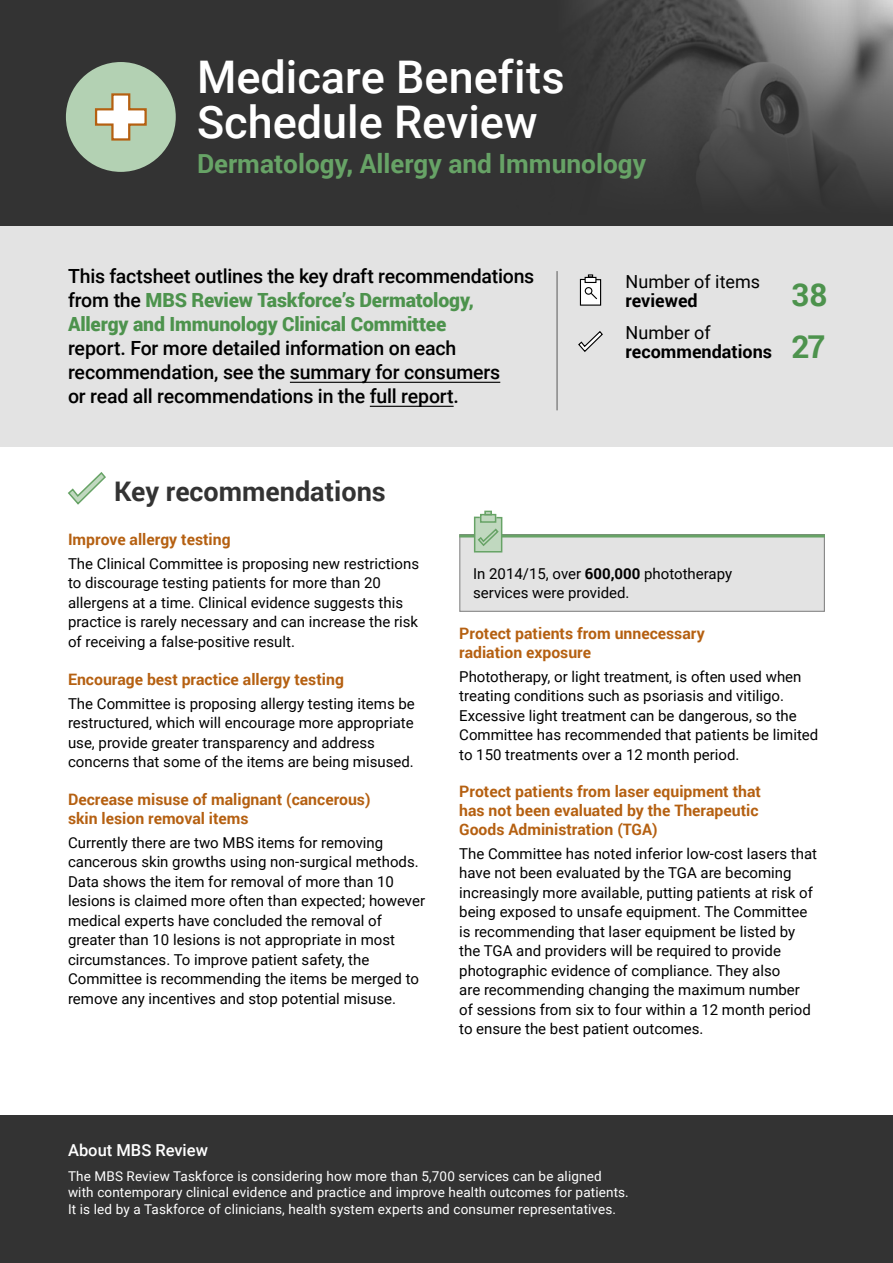
<style>
.page{position:relative;width:893px;height:1263px;background:#fff}
.page>*{position:absolute;margin:0;border:0;box-sizing:border-box;transform-origin:0 0}
.t1{font:500 45px/45px "Roboto";color:#fff}
.t2{font:700 31.5px "Roboto";color:#4d934d}
.t3{font:700 27px "Roboto";color:#333}
.t4{font:700 26.25px "Roboto";color:#67a366}
.t5{font:900 19.5px/24px "Roboto";letter-spacing:-.01em;color:#4d934d}
.t6{font:500 19.5px/24px "Roboto";letter-spacing:-.01em;color:#000}
.t7{font:700 18px/19.5px "Roboto";color:#000}
.t8{font:18px "Roboto";color:#000}
.t9{font:500 16.5px "Roboto";color:#fff}
.t10{font:700 15.75px/18.8px "Roboto";color:#b56011}
.t11{font:15px/19.5px "Roboto";color:#000}
.t12{font:13.5px/16.5px "Roboto";letter-spacing:.01em;color:#fff}
.s1{font-weight:500;color:#000}
.s2{font-weight:400}
.s3{font-size:31.5px;color:#4d934d}
.s4{font-weight:700}
</style>
<div class="page">
<div style="left:0;top:225px;width:893px;height:221px;background:#e3e3e3"></div>
<div style="left:0;top:1115px;width:893px;height:148px;background:#333"></div>
<svg style="left:0;top:0;width:893px;height:225px;fill:#333"></svg>
<svg style="left:68px;top:472px;width:38px;height:33px"></svg>
<div style="left:580px;top:279px;width:21px;height:26px;background:#fff"></div>
<div style="left:580px;top:279px;width:21px;height:27px;border:1px solid #000"></div>
<div style="left:585px;top:277px;width:11px;height:5px;background:#fff"></div>
<div style="left:585px;top:277px;width:11px;height:6px;border:1px solid #000"></div>
<svg style="left:588px;top:274px;width:5px;height:3px"></svg>
<div style="left:585px;top:287px;width:7px;height:8px;border:1px solid #000;border-radius:50%"></div>
<svg style="left:590px;top:292px;width:7px;height:8px"></svg>
<svg style="left:578px;top:331px;width:25px;height:21px"></svg>
<hr style="left:556px;top:271px;width:2px;height:139px;background:#878787">
<hr style="left:290px;top:382px;width:210px;height:1px;background:#000">
<hr style="left:370px;top:406px;width:84px;height:1px;background:#000">
<div style="left:460px;top:535px;width:364px;height:76px;background:#e3e3e3"></div>
<div style="left:459px;top:534px;width:366px;height:78px;border:1px solid #878787"></div>
<hr style="left:459px;top:534px;width:366px;height:3px;background:#67a366">
<svg style="left:473px;top:511px;width:30px;height:42px"></svg>
<div style="left:66px;top:62px;width:110px;height:110px;background:#b3d1b3;border-radius:50%"></div>
<svg style="left:95px;top:93px;width:52px;height:48px"></svg>
<h1 class="t1" style="left:197px;top:53px;width:369px">Medicare Benefits<br>Schedule Review</h1>
<h3 class="t4" style="left:197px;top:145px;width:451px">Dermatology, Allergy and Immunology</h3>
<h3 class="t5" style="left:68px;top:263px;width:468px"><span class="s1">This factsheet outlines the key draft recommendations from the</span> MBS Review Taskforce’s Dermatology,<br>Allergy and Immunology Clinical Committee</h3>
<h3 class="t6" style="left:68px;top:335px;width:434px">report. For more detailed information on each recommendation, see the summary for consumers or read all recommendations in the full report.</h3>
<p class="t8" style="left:626px;top:269px;width:136px">Number of items</p>
<p class="t7" style="left:626px;top:290px;width:74px">reviewed</p>
<h2 class="t2" style="left:791px;top:272px;width:38px">38</h2>
<p class="t7" style="left:626px;top:322px;width:201px"><span class="s2">Number of </span>recommendations <span class="s3">27</span></p>
<h3 class="t3" style="left:114px;top:472px;width:273px">Key recommendations</h3>
<p class="t10" style="left:68px;top:530px;width:164px">Improve allergy testing</p>
<p class="t11" style="left:68px;top:553px;width:353px">The Clinical Committee is proposing new restrictions to discourage testing patients for more than 20 allergens at a time. Clinical evidence suggests this practice is rarely necessary and can increase the risk of receiving a false-positive result.</p>
<p class="t10" style="left:68px;top:669px;width:277px">Encourage best practice allergy testing</p>
<p class="t11" style="left:68px;top:693px;width:348px">The Committee is proposing allergy testing items be restructured, which will encourage more appropriate use, provide greater transparency and address concerns that some of the items are being misused.</p>
<p class="t10" style="left:68px;top:789px;width:304px">Decrease misuse of malignant (cancerous) skin lesion removal items</p>
<p class="t11" style="left:68px;top:832px;width:359px">Currently there are two MBS items for removing cancerous skin growths using non-surgical methods.<br>Data shows the item for removal of more than 10 lesions is claimed more often than expected; however medical experts have concluded the removal of greater than 10 lesions is not appropriate in most circumstances. To improve patient safety, the Committee is recommending the items be merged to remove any incentives and stop potential misuse.</p>
<p class="t11" style="left:473px;top:563px;width:261px">In 2014/15, over <span class="s4">600,000</span> phototherapy services were provided.</p>
<p class="t10" style="left:459px;top:623px;width:247px">Protect patients from unnecessary radiation exposure</p>
<p class="t11" style="left:459px;top:666px;width:361px">Phototherapy, or light treatment, is often used when treating conditions such as psoriasis and vitiligo.<br>Excessive light treatment can be dangerous, so the Committee has recommended that patients be limited to 150 treatments over a 12 month period.</p>
<p class="t10" style="left:459px;top:782px;width:303px">Protect patients from laser equipment that has not been evaluated by the Therapeutic<br>Goods Administration (TGA)</p>
<p class="t11" style="left:459px;top:843px;width:359px">The Committee has noted inferior low-cost lasers that have not been evaluated by the TGA are becoming increasingly more available, putting patients at risk of being exposed to unsafe equipment. The Committee is recommending that laser equipment be listed by the TGA and providers will be required to provide photographic evidence of compliance. They also<br>are recommending changing the maximum number of sessions from six to four within a 12 month period to ensure the best patient outcomes.</p>
<p class="t9" style="left:68px;top:1138px;width:141px">About MBS Review</p>
<p class="t12" style="left:68px;top:1167px;width:562px">The MBS Review Taskforce is considering how more than 5,700 services can be aligned with contemporary clinical evidence and practice and improve health outcomes for patients.<br>It is led by a Taskforce of clinicians, health system experts and consumer representatives.</p>
</div>
